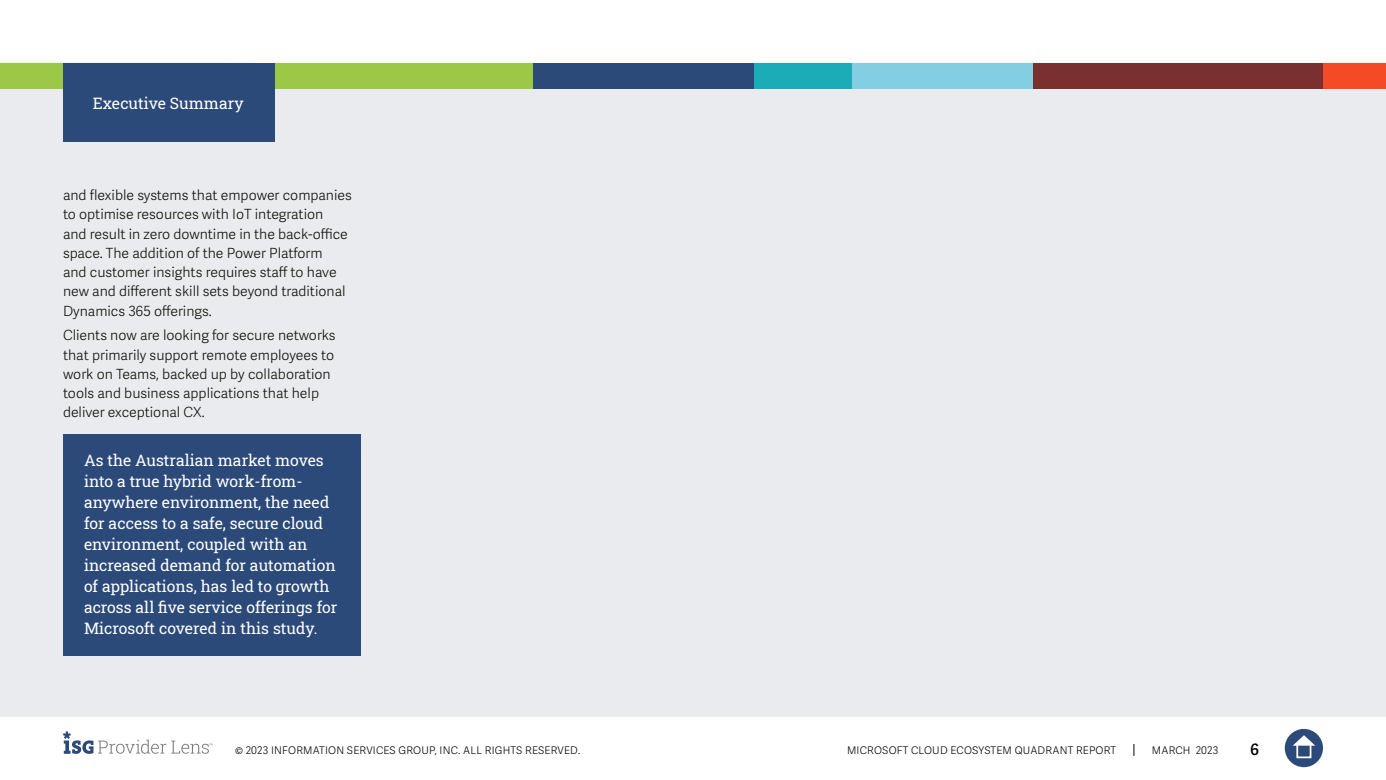
<style>
.page{position:relative;width:1386px;height:780px;background:#fff}
.page>*{position:absolute;margin:0;border:0;box-sizing:border-box;transform-origin:0 0}
.t1{font:15.75px/21px "Roboto Slab ISG P Regular";color:#fff}
.t2{font:600 15.75px "Adelle Sans";color:#000}
.t3{font:300 14px/19.2px "Adelle Sans";color:#12110c}
.t4{font:300 10.5px "Adelle Sans";letter-spacing:.02em;color:#000}
</style>
<div class="page">
<svg style="left:1133px;top:744px;width:1px;height:12px"></svg>
<div style="left:1285px;top:729px;width:38px;height:38px;background:#2b4a79;border-radius:50%"></div>
<svg style="left:1293px;top:735px;width:22px;height:10px"></svg>
<div style="left:1296px;top:743px;width:15px;height:15px;border:2px solid #fff"></div>
<svg style="left:63px;top:731px;width:150px;height:23px"></svg>
<div style="left:0;top:63px;width:1386px;height:654px;background:#e9ebee"></div>
<div style="left:0;top:63px;width:533px;height:25px;background:#9bc947"></div>
<div style="left:533px;top:63px;width:223px;height:25px;background:#2b4a79"></div>
<div style="left:850px;top:63px;width:184px;height:25px;background:#84cee3"></div>
<div style="left:1323px;top:63px;width:63px;height:25px;background:#f54a26"></div>
<div style="left:1033px;top:63px;width:290px;height:25px;background:#7a302e"></div>
<div style="left:754px;top:63px;width:98px;height:25px;background:#1cabb9"></div>
<div style="left:63px;top:63px;width:211px;height:79px;background:#2b4a79"></div>
<div style="left:63px;top:434px;width:297px;height:221px;background:#2b4a79"></div>
<p class="t1" style="left:93px;top:92px;width:152px">Executive Summary</p>
<p class="t3" style="left:63px;top:186px;width:290px">and flexible systems that empower companies to optimise resources with IoT integration<br>and result in zero downtime in the back-office space. The addition of the Power Platform<br>and customer insights requires staff to have new and different skill sets beyond traditional Dynamics 365 offerings.</p>
<p class="t3" style="left:63px;top:326px;width:274px">Clients now are looking for secure networks that primarily support remote employees to work on Teams, backed up by collaboration tools and business applications that help deliver exceptional CX.</p>
<p class="t1" style="left:84px;top:450px;width:255px">As the Australian market moves into a true hybrid work-from&shy;anywhere environment, the need for access to a safe, secure cloud environment, coupled with an increased demand for automation of applications, has led to growth across all five service offerings for<br>Microsoft covered in this study.</p>
<p class="t4" style="left:235px;top:744px;width:347px">© 2023 INFORMATION SERVICES GROUP, INC. ALL RIGHTS RESERVED.</p>
<p class="t4" style="left:847px;top:744px;width:271px">MICROSOFT CLOUD ECOSYSTEM QUADRANT REPORT</p>
<p class="t4" style="left:1152px;top:744px;width:68px">MARCH 2023</p>
<p class="t2" style="left:1250px;top:740px;width:10px">6</p>
</div>
